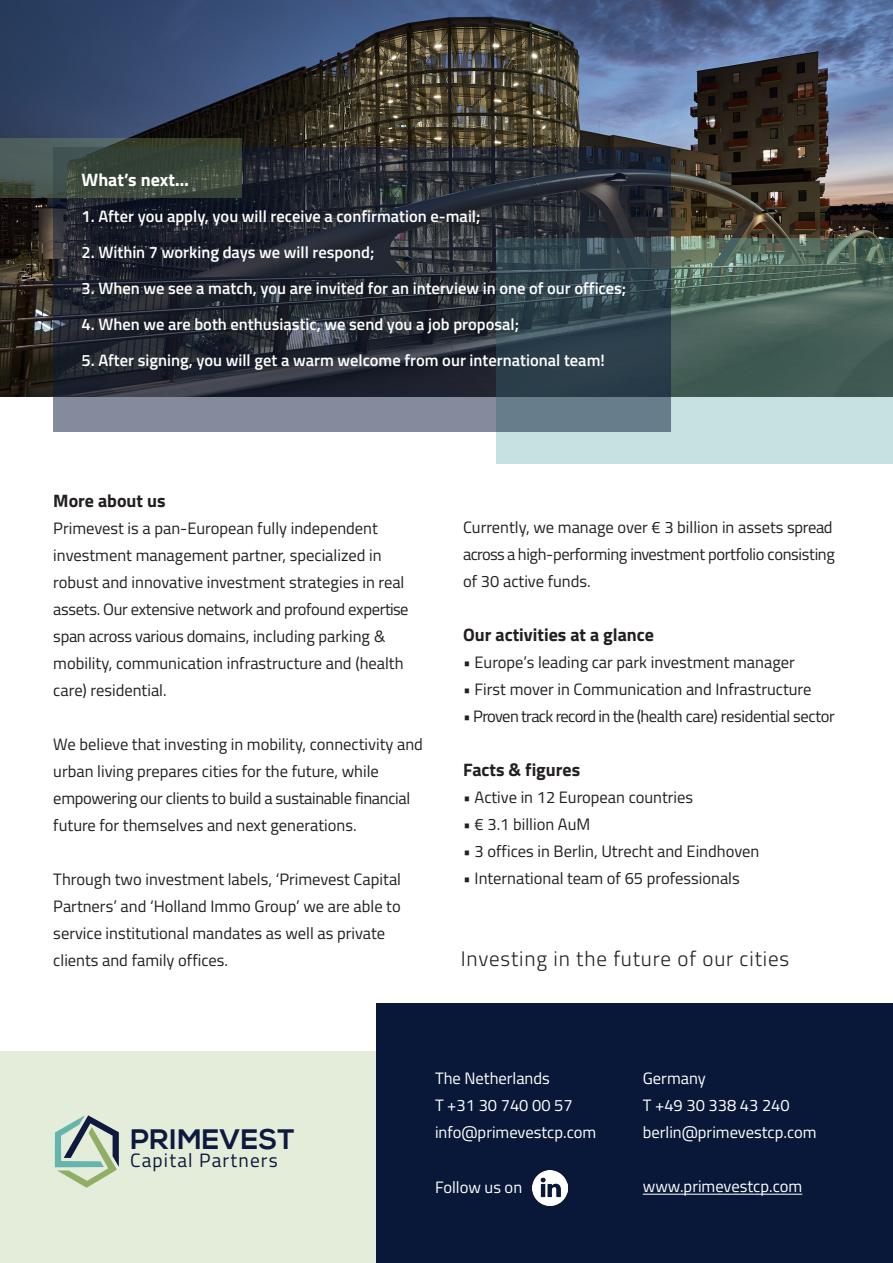
<style>
.page{position:relative;width:893px;height:1263px;background:#fff}
.page>*{position:absolute;margin:0;border:0;box-sizing:border-box;transform-origin:0 0}
.t1{font:700 28.2px "Nexa";letter-spacing:.005em;color:#0d193e}
.t2{font:300 21px "Titillium";letter-spacing:.04em;color:#231f20}
.t3{font:19.35px "Titillium";letter-spacing:.06em;color:#0d193e}
.t4{font:700 18px "Titillium";color:#231f20}
.t5{font:700 18px "Titillium";color:#fff}
.t6{font:16.5px/27px "Titillium";color:#231f20}
.t7{font:600 16.5px "Titillium";color:#fff}
.t8{font:16.5px/27px "Titillium";letter-spacing:-.02em;color:#231f20}
.t9{font:16.5px "Titillium";color:#fff}
</style>
<div class="page">
<img style="left:0;top:0;width:893px;height:396px">
<svg style="left:496px;top:238px;width:397px;height:225px;background:#78938c"></svg>
<svg style="left:53px;top:147px;width:618px;height:285px;background:#323a45"></svg>
<div style="left:0;top:1052px;width:893px;height:211px;background:#e4edd9"></div>
<svg style="left:55px;top:1115px;width:64px;height:73px"></svg>
<div style="left:376px;top:1003px;width:517px;height:260px;background:#091839"></div>
<hr style="left:643px;top:1194px;width:159px;height:1px;background:#fff">
<img style="left:533px;top:1170px;width:35px;height:35px">
<svg style="left:0;top:138px;width:241px;height:60px;background:#3e4b41"></svg>
<p class="t5" style="left:82px;top:166px;width:109px">What’s next…</p>
<p class="t7" style="left:82px;top:204px;width:400px">1. After you apply, you will receive a confirmation e-mail;</p>
<p class="t7" style="left:82px;top:240px;width:294px">2. Within 7 working days we will respond;</p>
<p class="t7" style="left:82px;top:276px;width:546px">3. When we see a match, you are invited for an interview in one of our offices;</p>
<p class="t7" style="left:82px;top:312px;width:439px">4. When we are both enthusiastic, we send you a job proposal;</p>
<p class="t7" style="left:82px;top:348px;width:525px">5. After signing, you will get a warm welcome from our international team!</p>
<p class="t4" style="left:53px;top:487px;width:114px">More about us</p>
<p class="t6" style="left:53px;top:514px;width:326px">Primevest is a pan-European fully independent</p>
<p class="t6" style="left:53px;top:541px;width:357px">investment management partner, specialized in robust and innovative investment strategies in real assets. Our extensive network and profound expertise span across various domains, including parking &amp;</p>
<p class="t6" style="left:53px;top:649px;width:352px">mobility, communication infrastructure and (health care) residential.</p>
<p class="t6" style="left:53px;top:730px;width:371px">We believe that investing in mobility, connectivity and urban living prepares cities for the future, while</p>
<p class="t8" style="left:53px;top:784px;width:358px">empowering our clients to build a sustainable financial future for themselves and next generations.</p>
<p class="t6" style="left:53px;top:865px;width:349px">Through two investment labels, ‘Primevest Capital<br>Partners’ and ‘Holland Immo Group’ we are able to</p>
<p class="t6" style="left:53px;top:919px;width:333px">service institutional mandates as well as private</p>
<p class="t6" style="left:53px;top:946px;width:176px">clients and family offices.</p>
<p class="t8" style="left:463px;top:513px;width:373px">Currently, we manage over € 3 billion in assets spread across a high-performing investment portfolio consisting of 30 active funds.</p>
<p class="t4" style="left:463px;top:621px;width:192px">Our activities at a glance</p>
<p class="t6" style="left:463px;top:648px;width:333px">• Europe’s leading car park investment manager</p>
<p class="t6" style="left:463px;top:675px;width:350px">• First mover in Communication and Infrastructure</p>
<p class="t8" style="left:463px;top:702px;width:373px">• Proven track record in the (health care) residential sector</p>
<p class="t4" style="left:463px;top:756px;width:119px">Facts &amp; figures</p>
<p class="t6" style="left:463px;top:783px;width:232px">• Active in 12 European countries</p>
<p class="t6" style="left:463px;top:810px;width:129px">• € 3.1 billion AuM</p>
<p class="t6" style="left:463px;top:837px;width:298px">• 3 offices in Berlin, Utrecht and Eindhoven</p>
<p class="t6" style="left:463px;top:864px;width:278px">• International team of 65 professionals</p>
<p class="t2" style="left:461px;top:943px;width:330px">Investing in the future of our cities</p>
<p class="t1" style="left:130px;top:1123px;width:166px">PRIMEVEST</p>
<p class="t3" style="left:130px;top:1146px;width:149px">Capital Partners</p>
<p class="t9" style="left:435px;top:1066px;width:116px">The Netherlands</p>
<p class="t9" style="left:435px;top:1093px;width:139px">T +31 30 740 00 57</p>
<p class="t9" style="left:435px;top:1120px;width:163px">info@primevestcp.com</p>
<p class="t9" style="left:643px;top:1066px;width:64px">Germany</p>
<p class="t9" style="left:643px;top:1093px;width:148px">T +49 30 338 43 240</p>
<p class="t9" style="left:643px;top:1120px;width:175px">berlin@primevestcp.com</p>
<p class="t9" style="left:435px;top:1175px;width:89px">Follow us on</p>
<p class="t9" style="left:643px;top:1174px;width:161px">www.primevestcp.com</p>
</div>
